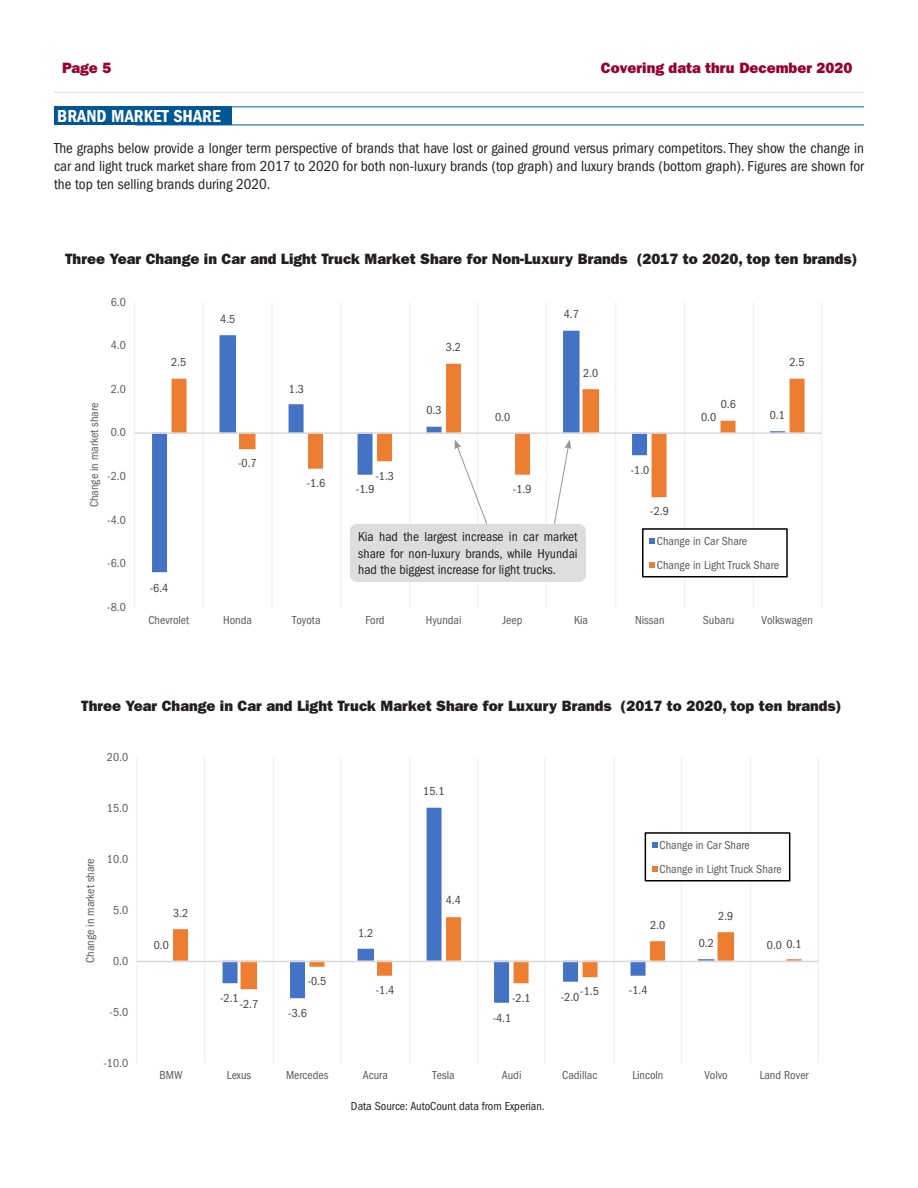
<style>
.page{position:relative;width:918px;height:1188px;background:#fff}
.page>*{position:absolute;margin:0;border:0;box-sizing:border-box;transform-origin:0 0}
.Graph_and_table_head{font:18px "ITC Franklin Gothic Std Dm Cd";color:#fff}
.Body{font:condensed 15px/18px "ITC Franklin Gothic Std";color:#231f20;text-align:justify}
.Graph_and_Table_Head{font:15px "ITC Franklin Gothic Std Hvy";color:#231f20}
.t1{font:15px "ITC Franklin Gothic Std Hvy";color:#98012d}
.Body-2{font:condensed 13.5px/16.2px "ITC Franklin Gothic Std";color:#231f20;text-align:justify}
.t2{font:condensed 12px/23.9px "ITC Franklin Gothic Std";color:#595959}
.t3{font:condensed 12px "ITC Franklin Gothic Std";color:#404040}
.Data_Source{font:condensed 12px "ITC Franklin Gothic Std";color:#231f20}
</style>
<div class="page">
<hr style="left:134px;top:302px;width:1px;height:306px;background:#f2f2f2">
<hr style="left:202px;top:302px;width:2px;height:306px;background:#f2f2f2">
<hr style="left:271px;top:302px;width:2px;height:306px;background:#f2f2f2">
<hr style="left:340px;top:302px;width:2px;height:306px;background:#f2f2f2">
<hr style="left:409px;top:302px;width:2px;height:306px;background:#f2f2f2">
<hr style="left:477px;top:302px;width:1px;height:306px;background:#f2f2f2">
<hr style="left:546px;top:302px;width:1px;height:306px;background:#f2f2f2">
<hr style="left:615px;top:302px;width:1px;height:306px;background:#f2f2f2">
<hr style="left:684px;top:302px;width:1px;height:306px;background:#f2f2f2">
<hr style="left:753px;top:302px;width:1px;height:306px;background:#f2f2f2">
<hr style="left:821px;top:302px;width:1px;height:306px;background:#f2f2f2">
<svg style="left:152px;top:331px;width:515px;height:241px"></svg>
<svg style="left:172px;top:364px;width:633px;height:133px"></svg>
<hr style="left:135px;top:432px;width:687px;height:2px;background:#d9d9d9">
<div style="left:643px;top:529px;width:144px;height:48px;background:#fff"></div>
<div style="left:642px;top:528px;width:146px;height:49px;border:2px solid #000"></div>
<svg style="left:650px;top:538px;width:5px;height:6px"></svg>
<svg style="left:650px;top:562px;width:5px;height:6px"></svg>
<hr style="left:136px;top:758px;width:2px;height:305px;background:#f2f2f2">
<hr style="left:204px;top:758px;width:1px;height:305px;background:#f2f2f2">
<hr style="left:273px;top:758px;width:1px;height:305px;background:#f2f2f2">
<hr style="left:340px;top:758px;width:2px;height:305px;background:#f2f2f2">
<hr style="left:409px;top:758px;width:2px;height:305px;background:#f2f2f2">
<hr style="left:477px;top:758px;width:1px;height:305px;background:#f2f2f2">
<hr style="left:544px;top:758px;width:2px;height:305px;background:#f2f2f2">
<hr style="left:613px;top:758px;width:2px;height:305px;background:#f2f2f2">
<hr style="left:681px;top:758px;width:1px;height:305px;background:#f2f2f2">
<hr style="left:750px;top:758px;width:1px;height:305px;background:#f2f2f2">
<hr style="left:818px;top:758px;width:1px;height:305px;background:#f2f2f2">
<svg style="left:240px;top:808px;width:475px;height:195px"></svg>
<svg style="left:173px;top:917px;width:629px;height:72px"></svg>
<hr style="left:137px;top:961px;width:681px;height:1px;background:#d9d9d9">
<div style="left:645px;top:833px;width:145px;height:48px;background:#fff"></div>
<div style="left:645px;top:832px;width:145px;height:49px;border:2px solid #000"></div>
<svg style="left:652px;top:842px;width:6px;height:6px"></svg>
<svg style="left:652px;top:866px;width:6px;height:6px"></svg>
<hr style="left:54px;top:92px;width:810px;height:1px;background:#dcdddf">
<div style="left:351px;top:525px;width:234px;height:56px;background:#dcdddf;border-radius:6px"></div>
<div style="left:350px;top:524px;width:236px;height:58px;border:2px solid #dcdddf;border-radius:6px"></div>
<svg style="left:455px;top:439px;width:33px;height:86px"></svg>
<svg style="left:554px;top:439px;width:17px;height:86px"></svg>
<div style="left:54px;top:106px;width:178px;height:19px;background:#005794"></div>
<hr style="left:137px;top:106px;width:727px;height:1px;background:#015dab">
<hr style="left:135px;top:125px;width:729px;height:1px;background:#015dab">
<p class="t1" style="left:62px;top:59px;width:51px">Page 5</p>
<p class="t1" style="left:601px;top:59px;width:253px">Covering data thru December 2020</p>
<p class="Graph_and_table_head" style="left:57px;top:106px;width:165px">BRAND MARKET SHARE</p>
<p class="Body" style="left:54px;top:139px;width:812px">The graphs below provide a longer term perspective of brands that have lost or gained ground versus primary competitors. They show the change in car and light truck market share from 2017 to 2020 for both non-luxury brands (top graph) and luxury brands (bottom graph). Figures are shown for the top ten selling brands during 2020.</p>
<p class="Graph_and_Table_Head" style="left:65px;top:250px;width:794px">Three Year Change in Car and Light Truck Market Share for Non-Luxury Brands (2017 to 2020, top ten brands)</p>
<p class="t2" style="left:111px;top:290px;width:17px">6.0</p>
<p class="t2" style="left:111px;top:333px;width:17px">4.0</p>
<p class="t2" style="left:111px;top:377px;width:17px">2.0</p>
<p class="t2" style="left:82px;top:507px;width:106px;rotate:-90deg">Change in market share</p>
<p class="t2" style="left:111px;top:421px;width:17px">0.0</p>
<p class="t2" style="left:107px;top:464px;width:20px">-2.0</p>
<p class="t2" style="left:107px;top:508px;width:20px">-4.0</p>
<p class="t2" style="left:107px;top:552px;width:20px">-6.0</p>
<p class="t2" style="left:107px;top:595px;width:20px">-8.0</p>
<p class="t3" style="left:171px;top:356px;width:17px">2.5</p>
<p class="t3" style="left:150px;top:581px;width:20px">-6.4</p>
<p class="t3" style="left:220px;top:312px;width:17px">4.5</p>
<p class="t3" style="left:238px;top:457px;width:20px">-0.7</p>
<p class="t3" style="left:289px;top:382px;width:17px">1.3</p>
<p class="t3" style="left:307px;top:476px;width:20px">-1.6</p>
<p class="t3" style="left:375px;top:470px;width:20px">-1.3</p>
<p class="t3" style="left:356px;top:483px;width:20px">-1.9</p>
<p class="t3" style="left:446px;top:340px;width:17px">3.2</p>
<p class="t3" style="left:426px;top:404px;width:17px">0.3</p>
<p class="t3" style="left:495px;top:410px;width:17px">0.0</p>
<p class="t3" style="left:513px;top:483px;width:20px">-1.9</p>
<p class="t3" style="left:564px;top:308px;width:17px">4.7</p>
<p class="t3" style="left:583px;top:367px;width:17px">2.0</p>
<p class="Body-2" style="left:358px;top:529px;width:221px">Kia had the largest increase in car market share for non-luxury brands, while Hyundai had the biggest increase for light trucks.</p>
<p class="t3" style="left:721px;top:397px;width:17px">0.6</p>
<p class="t3" style="left:789px;top:356px;width:17px">2.5</p>
<p class="t3" style="left:631px;top:463px;width:20px">-1.0</p>
<p class="t3" style="left:650px;top:505px;width:20px">-2.9</p>
<p class="t3" style="left:701px;top:410px;width:17px">0.0</p>
<p class="t3" style="left:770px;top:408px;width:17px">0.1</p>
<p class="t2" style="left:657px;top:530px;width:124px">Change in Car Share<br>Change in Light Truck Share</p>
<p class="t2" style="left:148px;top:608px;width:42px">Chevrolet</p>
<p class="t2" style="left:223px;top:608px;width:30px">Honda</p>
<p class="t2" style="left:292px;top:608px;width:30px">Toyota</p>
<p class="t2" style="left:365px;top:608px;width:21px">Ford</p>
<p class="t2" style="left:426px;top:608px;width:37px">Hyundai</p>
<p class="t2" style="left:502px;top:608px;width:22px">Jeep</p>
<p class="t2" style="left:574px;top:608px;width:15px">Kia</p>
<p class="t2" style="left:635px;top:608px;width:31px">Nissan</p>
<p class="t2" style="left:703px;top:608px;width:33px">Subaru</p>
<p class="t2" style="left:762px;top:608px;width:53px">Volkswagen</p>
<p class="Graph_and_Table_Head" style="left:81px;top:697px;width:762px">Three Year Change in Car and Light Truck Market Share for Luxury Brands (2017 to 2020, top ten brands)</p>
<p class="t2" style="left:107px;top:745px;width:23px">20.0</p>
<p class="t2" style="left:107px;top:796px;width:23px">15.0</p>
<p class="t2" style="left:79px;top:963px;width:106px;rotate:-90deg">Change in market share</p>
<p class="t2" style="left:107px;top:847px;width:23px">10.0</p>
<p class="t2" style="left:113px;top:898px;width:17px">5.0</p>
<p class="t2" style="left:113px;top:949px;width:17px">0.0</p>
<p class="t2" style="left:110px;top:1000px;width:20px">-5.0</p>
<p class="t2" style="left:103px;top:1051px;width:26px">-10.0</p>
<p class="t3" style="left:173px;top:906px;width:17px">3.2</p>
<p class="t3" style="left:154px;top:939px;width:17px">0.0</p>
<p class="t3" style="left:220px;top:991px;width:20px">-2.1</p>
<p class="t3" style="left:240px;top:997px;width:20px">-2.7</p>
<p class="t3" style="left:308px;top:975px;width:20px">-0.5</p>
<p class="t3" style="left:288px;top:1006px;width:20px">-3.6</p>
<p class="t3" style="left:423px;top:785px;width:23px">15.1</p>
<p class="t3" style="left:358px;top:926px;width:17px">1.2</p>
<p class="t3" style="left:376px;top:984px;width:20px">-1.4</p>
<p class="t3" style="left:446px;top:894px;width:17px">4.4</p>
<p class="t3" style="left:512px;top:991px;width:20px">-2.1</p>
<p class="t3" style="left:493px;top:1011px;width:20px">-4.1</p>
<p class="t3" style="left:580px;top:985px;width:20px">-1.5</p>
<p class="t3" style="left:561px;top:990px;width:20px">-2.0</p>
<p class="t2" style="left:660px;top:834px;width:124px">Change in Car Share<br>Change in Light Truck Share</p>
<p class="t3" style="left:650px;top:918px;width:17px">2.0</p>
<p class="t3" style="left:629px;top:984px;width:20px">-1.4</p>
<p class="t3" style="left:718px;top:909px;width:17px">2.9</p>
<p class="t3" style="left:699px;top:937px;width:17px">0.2</p>
<p class="t3" style="left:767px;top:938px;width:36px">0.0 0.1</p>
<p class="t2" style="left:160px;top:1064px;width:24px">BMW</p>
<p class="t2" style="left:227px;top:1064px;width:26px">Lexus</p>
<p class="t2" style="left:286px;top:1064px;width:44px">Mercedes</p>
<p class="t2" style="left:363px;top:1064px;width:26px">Acura</p>
<p class="t2" style="left:432px;top:1064px;width:24px">Tesla</p>
<p class="t2" style="left:502px;top:1064px;width:21px">Audi</p>
<p class="t2" style="left:562px;top:1064px;width:37px">Cadillac</p>
<p class="t2" style="left:632px;top:1064px;width:33px">Lincoln</p>
<p class="t2" style="left:704px;top:1064px;width:25px">Volvo</p>
<p class="t2" style="left:760px;top:1064px;width:50px">Land Rover</p>
<p class="Data_Source" style="left:351px;top:1100px;width:195px">Data Source: AutoCount data from Experian.</p>
</div>
